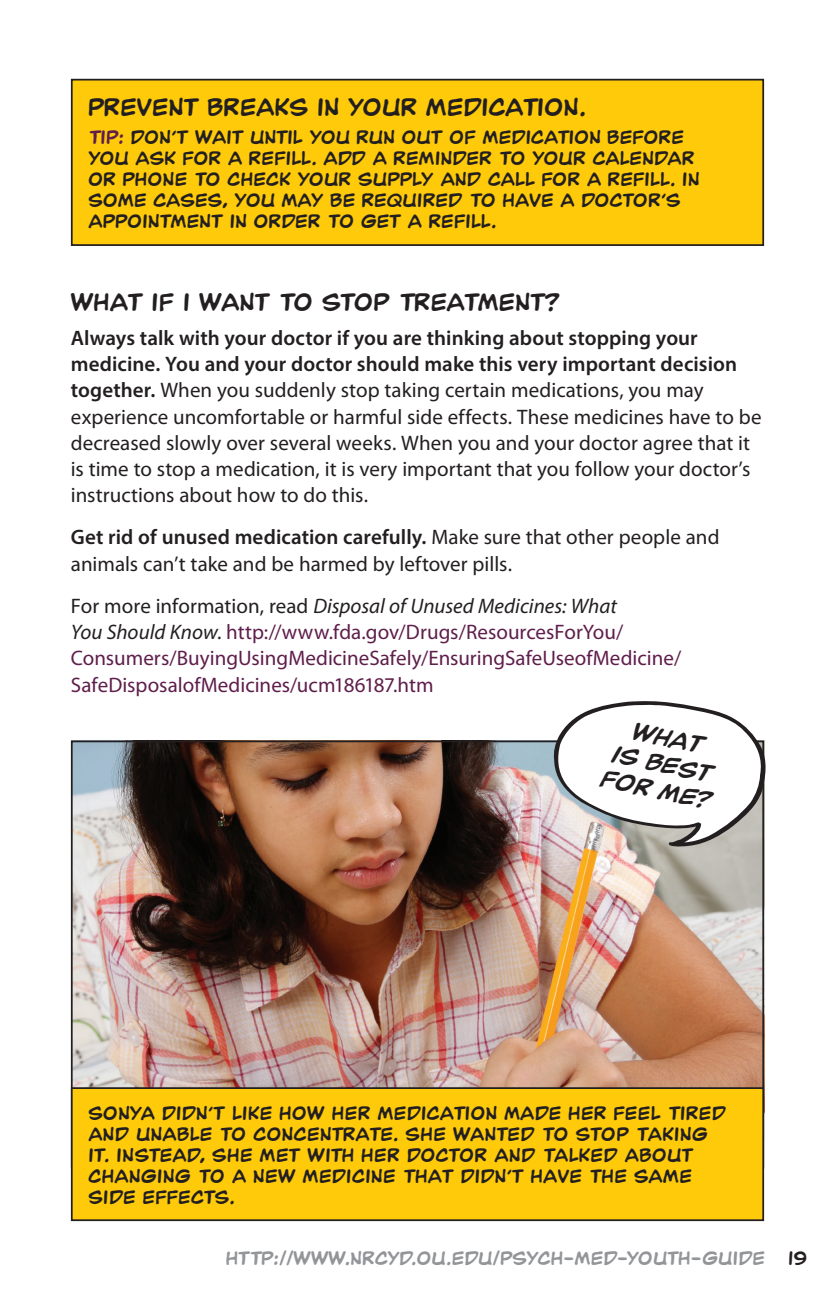
<style>
.page{position:relative;width:835px;height:1292px;background:#fff}
.page>*{position:absolute;margin:0;border:0;box-sizing:border-box;transform-origin:0 0}
.box_title{font:22.75px "Comic Plain";color:#231f20}
.box_title-2{font:22.75px "Comic Plain";letter-spacing:-.03em;color:#231f20}
.quote_text{font:italic 22.75px/26.4px "Comic";color:#231f20;text-align:center}
.body_text{font:21px/26.2px "Myriad Pro";letter-spacing:.005em;color:#231f20}
.body_text-2{font:21px/26.2px "Myriad Pro";color:#5f1e4b}
.box_text{font:17.5px/21px "Comic Plain";letter-spacing:.02em;color:#231f20}
.t1{font:17.5px "Comic Plain";letter-spacing:-.015em;color:#939598}
.s1{color:#5f1e4b}
.s2{font-weight:600}
.s3{color:#231f20}
.s4{font-style:italic;color:#231f20}
</style>
<div class="page">
<div style="left:72px;top:80px;width:691px;height:165px;background:#feca0a"></div>
<div style="left:71px;top:79px;width:693px;height:167px;border:2px solid #231f20"></div>
<img style="left:74px;top:743px;width:687px;height:344px">
<svg style="left:553px;top:701px;width:213px;height:146px"></svg>
<div style="left:72px;top:1088px;width:691px;height:132px;background:#feca0a"></div>
<div style="left:71px;top:1087px;width:693px;height:134px;border:2px solid #231f20"></div>
<p class="box_title" style="left:88px;top:93px;width:499px">PREVENT BREAKS IN YOUR MEDICATION.</p>
<p class="box_text" style="left:88px;top:126px;width:612px"><span class="s1">TIP:</span> DON’T WAIT UNTIL YOU RUN OUT OF MEDICATION BEFORE YOU ASK FOR A REFILL. ADD A REMINDER TO YOUR CALENDAR OR PHONE TO CHECK YOUR SUPPLY AND CALL FOR A REFILL. IN SOME CASES, YOU MAY BE REQUIRED TO HAVE A DOCTOR’S APPOINTMENT IN ORDER TO GET A REFILL.</p>
<p class="box_title-2" style="left:71px;top:288px;width:491px">WHAT IF I WANT TO STOP TREATMENT?</p>
<p class="body_text" style="left:71px;top:324px;width:692px"><span class="s2">Always talk with your doctor if you are thinking about stopping your medicine. You and your doctor should make this very important decision together.</span> When you suddenly stop taking certain medications, you may experience uncomfortable or harmful side effects. These medicines have to be decreased slowly over several weeks. When you and your doctor agree that it is time to stop a medication, it is very important that you follow your doctor’s instructions about how to do this.</p>
<p class="body_text" style="left:71px;top:524px;width:650px"><span class="s2">Get rid of unused medication carefully.</span> Make sure that other people and animals can’t take and be harmed by leftover pills.</p>
<p class="body_text-2" style="left:71px;top:592px;width:612px"><span class="s3">For more information, read</span> <span class="s4">Disposal of Unused Medicines: What<br>You Should Know</span><span class="s3">.</span> http://www.fda.gov/Drugs/ResourcesForYou/ Consumers/BuyingUsingMedicineSafely/EnsuringSafeUseofMedicine/ SafeDisposalofMedicines/ucm186187.htm</p>
<p class="quote_text" style="left:614px;top:712px;width:113px;rotate:12deg">What<br>is best for me?</p>
<p class="box_text" style="left:88px;top:1101px;width:639px">SONYA DIDN’T LIKE HOW HER MEDICATION MADE HER FEEL TIRED AND UNABLE TO CONCENTRATE. SHE WANTED TO STOP TAKING IT. INSTEAD, SHE MET WITH HER DOCTOR AND TALKED ABOUT CHANGING TO A NEW MEDICINE THAT DIDN’T HAVE THE SAME SIDE EFFECTS.</p>
<p class="t1" style="left:226px;top:1247px;width:540px">HTTP://WWW.NRCYD.OU.EDU/PSYCH-MED-YOUTH-GUIDE</p>
<p class="box_text" style="left:788px;top:1246px;width:20px">19</p>
</div>
